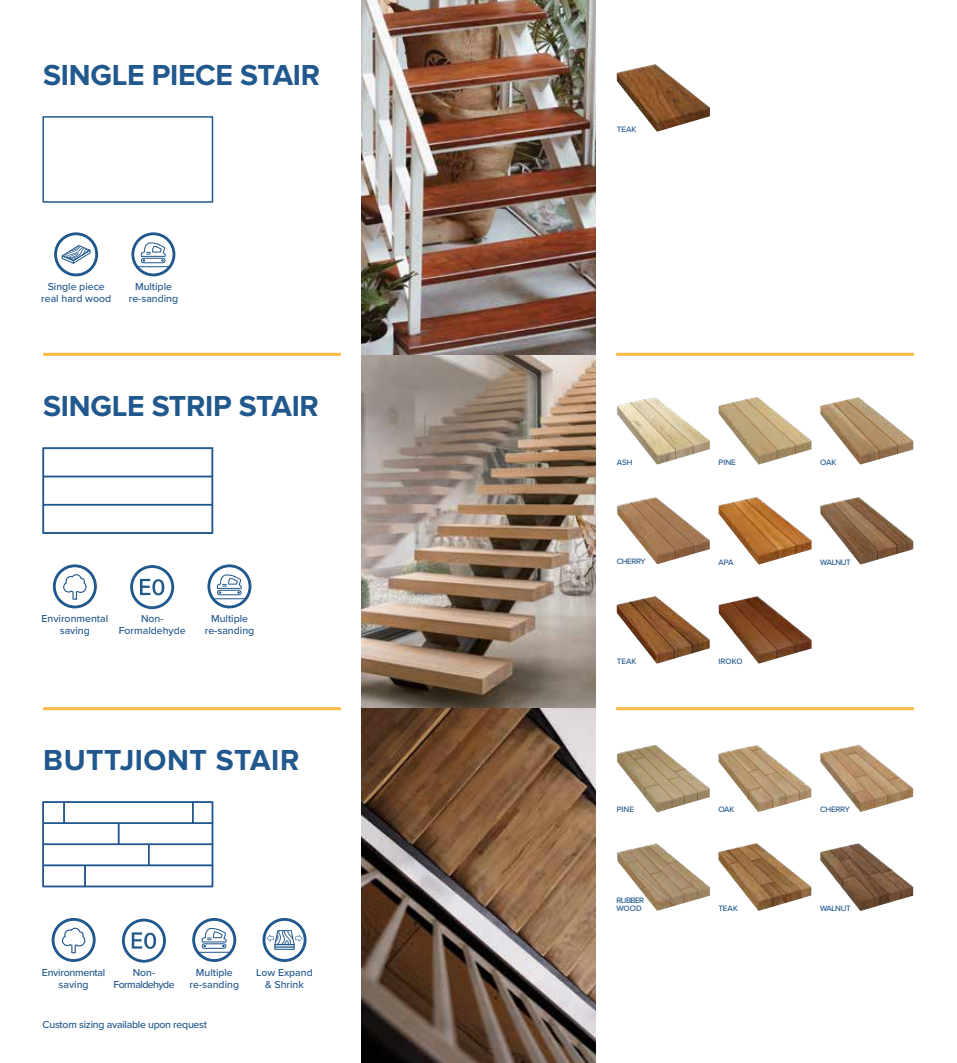
<style>
.page{position:relative;width:957px;height:1063px;background:#fff}
.page>*{position:absolute;margin:0;border:0;box-sizing:border-box;transform-origin:0 0}
.t1{font:700 30px "Proxima Nova";letter-spacing:-.01em;color:#21588d}
.t2{font:700 30px "Proxima Nova";letter-spacing:.02em;color:#21588d}
.t3{font:500 10.5px/12px "Proxima Nova";color:#21588d;text-align:center}
.t4{font:500 10.5px/12px "Proxima Nova";letter-spacing:-.025em;color:#21588d;text-align:center}
.t5{font:500 10.5px/12px "Proxima Nova";letter-spacing:-.05em;color:#21588d;text-align:center}
.t6{font:500 8.1px "Proxima Nova";letter-spacing:-.025em;color:#21588d}
.t7{font:500 8.1px/8.1px "Proxima Nova";letter-spacing:-.08em;color:#21588d}
</style>
<div class="page">
<img style="left:617px;top:64px;width:93px;height:68px">
<img style="left:617px;top:397px;width:93px;height:68px">
<svg style="left:630px;top:399px;width:63px;height:60px"></svg>
<img style="left:820px;top:497px;width:93px;height:68px">
<svg style="left:832px;top:500px;width:65px;height:60px"></svg>
<img style="left:820px;top:397px;width:93px;height:68px">
<svg style="left:833px;top:400px;width:64px;height:59px"></svg>
<img style="left:617px;top:596px;width:93px;height:68px">
<svg style="left:629px;top:599px;width:63px;height:60px"></svg>
<img style="left:617px;top:497px;width:93px;height:67px">
<svg style="left:630px;top:499px;width:63px;height:60px"></svg>
<img style="left:718px;top:397px;width:93px;height:68px">
<svg style="left:732px;top:399px;width:64px;height:60px"></svg>
<img style="left:718px;top:497px;width:93px;height:68px">
<svg style="left:732px;top:499px;width:64px;height:60px"></svg>
<img style="left:718px;top:596px;width:94px;height:68px">
<svg style="left:731px;top:599px;width:64px;height:59px"></svg>
<img style="left:617px;top:745px;width:93px;height:67px">
<svg style="left:626px;top:747px;width:71px;height:61px"></svg>
<img style="left:718px;top:745px;width:93px;height:67px">
<svg style="left:728px;top:747px;width:71px;height:61px"></svg>
<img style="left:820px;top:744px;width:93px;height:68px">
<svg style="left:830px;top:747px;width:71px;height:61px"></svg>
<img style="left:617px;top:843px;width:93px;height:68px">
<svg style="left:626px;top:845px;width:72px;height:62px"></svg>
<img style="left:718px;top:843px;width:93px;height:68px">
<svg style="left:727px;top:845px;width:73px;height:62px"></svg>
<img style="left:820px;top:843px;width:93px;height:68px">
<svg style="left:830px;top:845px;width:71px;height:62px"></svg>
<hr style="left:43px;top:353px;width:298px;height:3px;background:#fdbb45">
<hr style="left:43px;top:707px;width:298px;height:3px;background:#fdbb45">
<hr style="left:616px;top:353px;width:298px;height:3px;background:#fdbb45">
<hr style="left:616px;top:707px;width:298px;height:3px;background:#fdbb45">
<div style="left:42px;top:116px;width:171px;height:87px;border:2px solid #21588d"></div>
<svg style="left:133px;top:233px;width:42px;height:43px"></svg>
<hr style="left:137px;top:266px;width:33px;height:1px;background:#21588d">
<div style="left:131px;top:232px;width:44px;height:44px;border:3px solid #21588d;border-radius:50%"></div>
<svg style="left:55px;top:234px;width:42px;height:42px"></svg>
<div style="left:54px;top:232px;width:44px;height:44px;border:3px solid #21588d;border-radius:50%"></div>
<div style="left:43px;top:504px;width:170px;height:30px;border:2px solid #21588d"></div>
<div style="left:43px;top:476px;width:170px;height:29px;border:2px solid #21588d"></div>
<div style="left:43px;top:448px;width:170px;height:29px;border:2px solid #21588d"></div>
<svg style="left:140px;top:579px;width:24px;height:16px"></svg>
<div style="left:130px;top:565px;width:44px;height:44px;border:3px solid #21588d;border-radius:50%"></div>
<svg style="left:53px;top:566px;width:43px;height:42px"></svg>
<div style="left:53px;top:564px;width:44px;height:44px;border:3px solid #21588d;border-radius:50%"></div>
<svg style="left:209px;top:566px;width:42px;height:42px"></svg>
<hr style="left:213px;top:598px;width:33px;height:1px;background:#21588d">
<div style="left:207px;top:564px;width:44px;height:44px;border:3px solid #21588d;border-radius:50%"></div>
<div style="left:84px;top:865px;width:129px;height:22px;border:2px solid #21588d"></div>
<div style="left:42px;top:865px;width:44px;height:22px;border:2px solid #21588d"></div>
<div style="left:148px;top:844px;width:65px;height:22px;border:2px solid #21588d"></div>
<div style="left:42px;top:844px;width:107px;height:22px;border:2px solid #21588d"></div>
<div style="left:118px;top:822px;width:95px;height:23px;border:2px solid #21588d"></div>
<div style="left:42px;top:822px;width:77px;height:23px;border:2px solid #21588d"></div>
<div style="left:192px;top:801px;width:21px;height:23px;border:2px solid #21588d"></div>
<div style="left:42px;top:801px;width:23px;height:23px;border:2px solid #21588d"></div>
<div style="left:63px;top:801px;width:130px;height:23px;border:2px solid #21588d"></div>
<svg style="left:266px;top:919px;width:40px;height:42px"></svg>
<div style="left:262px;top:918px;width:44px;height:44px;border:3px solid #21588d;border-radius:50%"></div>
<svg style="left:132px;top:932px;width:24px;height:17px"></svg>
<div style="left:122px;top:919px;width:44px;height:44px;border:3px solid #21588d;border-radius:50%"></div>
<svg style="left:52px;top:919px;width:42px;height:42px"></svg>
<div style="left:52px;top:918px;width:44px;height:44px;border:3px solid #21588d;border-radius:50%"></div>
<svg style="left:193px;top:919px;width:43px;height:42px"></svg>
<hr style="left:198px;top:952px;width:32px;height:1px;background:#21588d">
<div style="left:192px;top:918px;width:44px;height:44px;border:3px solid #21588d;border-radius:50%"></div>
<img style="left:361px;top:0;width:234px;height:1063px">
<h1 class="t1" style="left:43px;top:58px;width:278px">SINGLE PIECE STAIR</h1>
<p class="t3" style="left:41px;top:280px;width:71px">Single piece real hard wood</p>
<p class="t3" style="left:129px;top:280px;width:51px">Multiple re-sanding</p>
<h1 class="t1" style="left:43px;top:389px;width:277px">SINGLE STRIP STAIR</h1>
<p class="t3" style="left:42px;top:612px;width:68px">Environmental saving</p>
<p class="t3" style="left:205px;top:612px;width:51px">Multiple re-sanding</p>
<p class="t3" style="left:119px;top:612px;width:69px">Non-<br>Formaldehyde</p>
<h1 class="t2" style="left:43px;top:743px;width:258px">BUTTJIONT STAIR</h1>
<p class="t4" style="left:42px;top:966px;width:65px">Environmental saving</p>
<p class="t3" style="left:190px;top:966px;width:51px">Multiple re-sanding</p>
<p class="t5" style="left:113px;top:966px;width:63px">Non-<br>Formaldehyde</p>
<p class="t4" style="left:43px;top:1018px;width:166px">Custom sizing available upon request</p>
<p class="t3" style="left:256px;top:966px;width:58px">Low Expand &amp; Shrink</p>
<p class="t6" style="left:617px;top:123px;width:21px">TEAK</p>
<p class="t6" style="left:617px;top:456px;width:17px">ASH</p>
<p class="t6" style="left:718px;top:456px;width:19px">PINE</p>
<p class="t6" style="left:820px;top:456px;width:18px">OAK</p>
<p class="t6" style="left:617px;top:556px;width:30px">CHERRY</p>
<p class="t6" style="left:718px;top:556px;width:17px">APA</p>
<p class="t6" style="left:820px;top:556px;width:32px">WALNUT</p>
<p class="t6" style="left:617px;top:655px;width:21px">TEAK</p>
<p class="t6" style="left:718px;top:655px;width:26px">IROKO</p>
<p class="t6" style="left:617px;top:804px;width:19px">PINE</p>
<p class="t6" style="left:718px;top:803px;width:18px">OAK</p>
<p class="t6" style="left:820px;top:803px;width:31px">CHERRY</p>
<p class="t7" style="left:616px;top:896px;width:29px">RUBBER<br>WOOD</p>
<p class="t6" style="left:718px;top:902px;width:21px">TEAK</p>
<p class="t6" style="left:820px;top:902px;width:32px">WALNUT</p>
</div>
